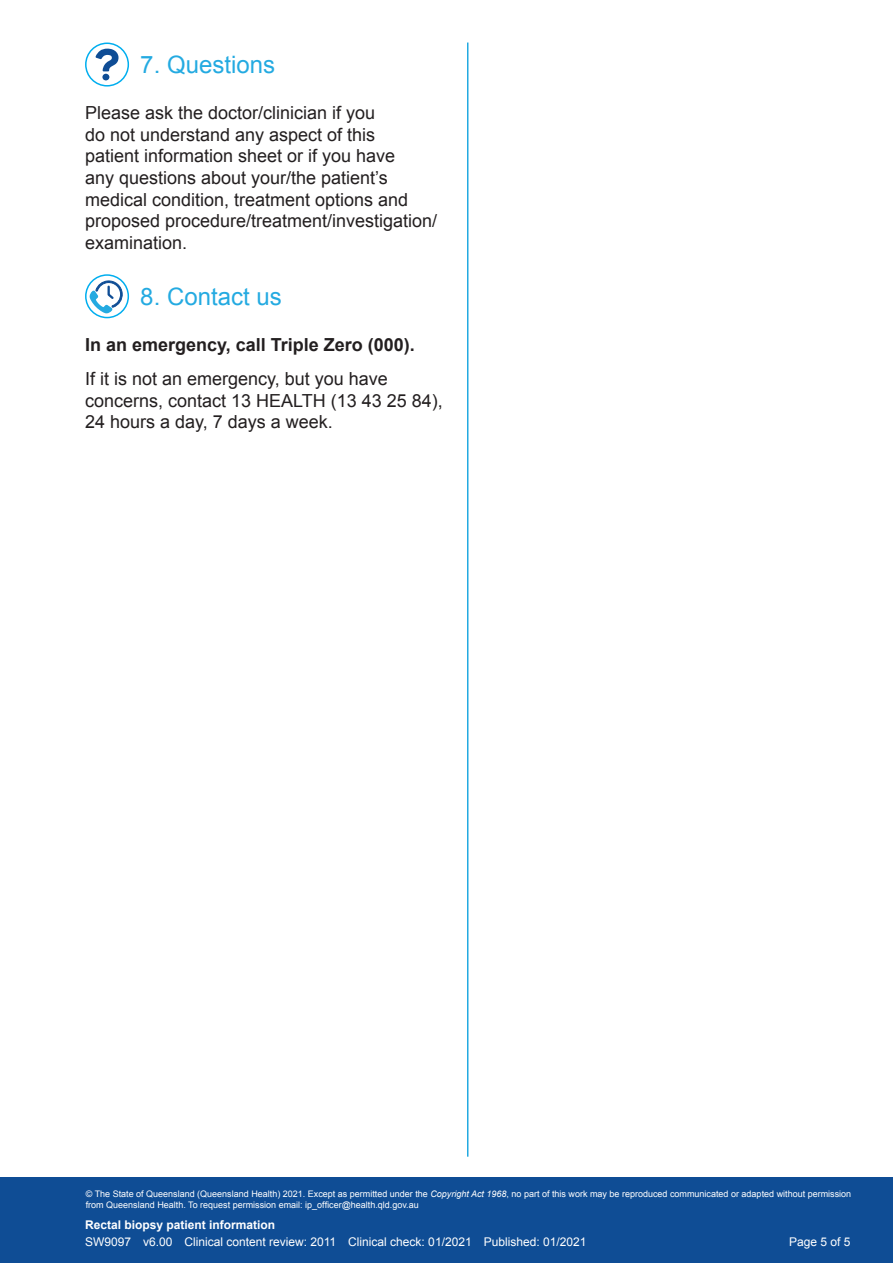
<style>
.page{position:relative;width:893px;height:1263px;background:#fff}
.page>*{position:absolute;margin:0;border:0;box-sizing:border-box;transform-origin:0 0}
.t1{font:24px "Arial";color:#24aae1}
.t2{font:18px/21.6px "Arial";color:#231f20}
.t3{font:700 18px "Arial";color:#231f20}
.t4{font:12px "Arial";color:#fff}
.t5{font:700 12px "Arial";color:#fff}
.t6{font:9px/10.8px "Arial";color:#fff}
.s1{font-style:italic}
</style>
<div class="page">
<div style="left:0;top:1178px;width:893px;height:85px;background:#0f4d95"></div>
<hr style="left:467px;top:43px;width:1px;height:1114px;background:#24aae1">
<svg style="left:86px;top:43px;width:42px;height:43px"></svg>
<svg style="left:96px;top:49px;width:23px;height:31px"></svg>
<div style="left:85px;top:43px;width:44px;height:44px;border:2px solid #00aeef;border-radius:50%"></div>
<svg style="left:86px;top:275px;width:42px;height:43px"></svg>
<svg style="left:89px;top:280px;width:34px;height:34px"></svg>
<div style="left:85px;top:274px;width:44px;height:44px;border:2px solid #00aeef;border-radius:50%"></div>
<p class="t1" style="left:140px;top:49px;width:136px">7. Questions</p>
<p class="t2" style="left:85px;top:102px;width:354px">Please ask the doctor/clinician if you<br>do not understand any aspect of this<br>patient information sheet or if you have<br>any questions about your/the patient’s medical condition, treatment options and proposed procedure/treatment/investigation/ examination.</p>
<p class="t1" style="left:140px;top:281px;width:143px">8. Contact us</p>
<p class="t3" style="left:85px;top:333px;width:331px">In an emergency, call Triple Zero (000).</p>
<p class="t2" style="left:85px;top:368px;width:359px">If it is not an emergency, but you have concerns, contact 13 HEALTH (13 43 25 84),<br>24 hours a day, 7 days a week.</p>
<p class="t6" style="left:86px;top:1189px;width:767px">© The State of Queensland (Queensland Health) 2021. Except as permitted under the <span class="s1">Copyright Act 1968</span>, no part of this work may be reproduced communicated or adapted without permission from Queensland Health. To request permission email: ip_officer@health.qld.gov.au</p>
<p class="t5" style="left:85px;top:1217px;width:192px">Rectal biopsy patient information</p>
<p class="t4" style="left:85px;top:1234px;width:503px">SW9097 v6.00 Clinical content review: 2011 Clinical check: 01/2021 Published: 01/2021</p>
<p class="t4" style="left:789px;top:1234px;width:63px">Page 5 of 5</p>
</div>
